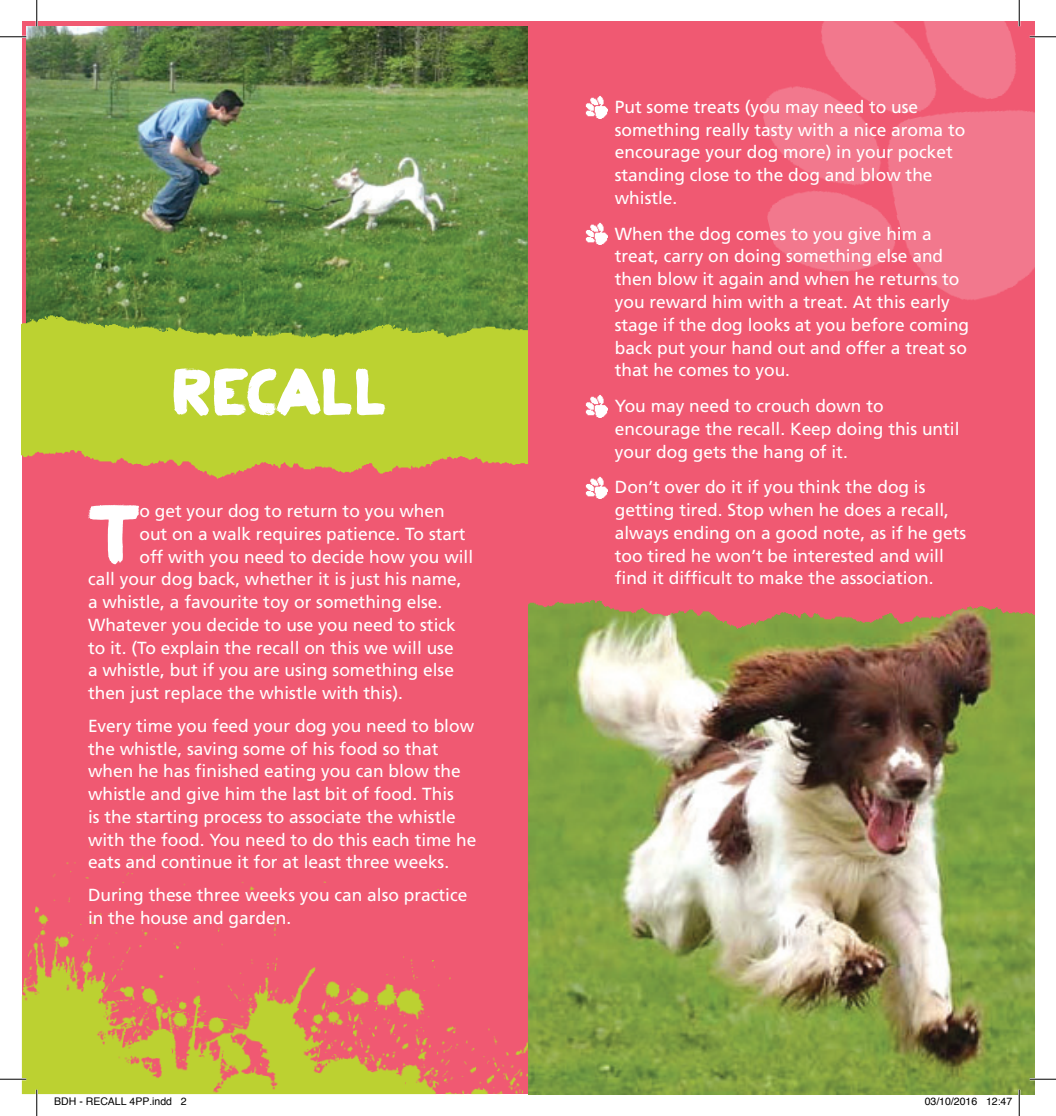
<style>
.page{position:relative;width:1056px;height:1116px;background:#fff}
.page>*{position:absolute;margin:0;border:0;box-sizing:border-box;transform-origin:0 0}
.t1{font:82.42px "Plakkaat";color:#fff}
.t2{font:66.33px "Plakkaat";color:#fff}
.t3{font:17.5px/22.8px "Frutiger";color:#fff}
.t4{font:10.5px "Helvetica";color:#000}
</style>
<div class="page">
<div style="left:22px;top:22px;width:1012px;height:1071px;background:#f05972"></div>
<img style="left:27px;top:27px;width:501px;height:253px">
<img style="left:22px;top:280px;width:506px;height:199px">
<img style="left:763px;top:22px;width:271px;height:278px">
<img style="left:22px;top:846px;width:506px;height:247px">
<img style="left:528px;top:753px;width:506px;height:340px">
<img style="left:499px;top:430px;width:535px;height:323px">
<img style="left:585px;top:96px;width:22px;height:22px">
<img style="left:585px;top:222px;width:22px;height:23px">
<img style="left:585px;top:395px;width:22px;height:22px">
<img style="left:585px;top:476px;width:22px;height:22px">
<hr style="left:0;top:36px;width:26px;height:2px;background:#fff">
<hr style="left:1029px;top:36px;width:27px;height:2px;background:#fff">
<hr style="left:0;top:1077px;width:26px;height:3px;background:#fff">
<hr style="left:1029px;top:1077px;width:27px;height:3px;background:#fff">
<hr style="left:36px;top:0;width:2px;height:26px;background:#fff">
<hr style="left:36px;top:1089px;width:2px;height:26px;background:#fff">
<hr style="left:1018px;top:0;width:2px;height:26px;background:#fff">
<hr style="left:1018px;top:1089px;width:2px;height:26px;background:#fff">
<svg style="left:0;top:36px;width:26px;height:1px"></svg>
<svg style="left:1029px;top:36px;width:27px;height:1px"></svg>
<svg style="left:0;top:1078px;width:26px;height:1px"></svg>
<svg style="left:1029px;top:1078px;width:27px;height:1px"></svg>
<svg style="left:36px;top:0;width:1px;height:26px"></svg>
<svg style="left:36px;top:1089px;width:1px;height:26px"></svg>
<svg style="left:1019px;top:0;width:1px;height:26px"></svg>
<svg style="left:1019px;top:1089px;width:1px;height:26px"></svg>
<h2 class="t2" style="left:171px;top:353px;width:217px">RECALL</h2>
<h1 class="t1" style="left:93px;top:486px;width:44px">T</h1>
<p class="t3" style="left:139px;top:499px;width:307px">o get your dog to return to you when</p>
<p class="t3" style="left:139px;top:522px;width:328px">out on a walk requires patience. To start</p>
<p class="t3" style="left:139px;top:545px;width:335px">off with you need to decide how you will</p>
<p class="t3" style="left:88px;top:567px;width:375px">call your dog back, whether it is just his name,</p>
<p class="t3" style="left:88px;top:590px;width:356px">a whistle, a favourite toy or something else.</p>
<p class="t3" style="left:88px;top:613px;width:369px">Whatever you decide to use you need to stick</p>
<p class="t3" style="left:88px;top:636px;width:367px">to it. (To explain the recall on this we will use</p>
<p class="t3" style="left:88px;top:658px;width:367px">a whistle, but if you are using something else</p>
<p class="t3" style="left:88px;top:681px;width:316px">then just replace the whistle with this).</p>
<p class="t3" style="left:88px;top:714px;width:390px">Every time you feed your dog you need to blow the whistle, saving some of his food so that when he has finished eating you can blow the whistle and give him the last bit of food. This<br>is the starting process to associate the whistle with the food. You need to do this each time he eats and continue it for at least three weeks.</p>
<p class="t3" style="left:88px;top:883px;width:381px">During these three weeks you can also practice in the house and garden.</p>
<p class="t3" style="left:615px;top:95px;width:352px">Put some treats (you may need to use something really tasty with a nice aroma to encourage your dog more) in your pocket standing close to the dog and blow the whistle.</p>
<p class="t3" style="left:615px;top:222px;width:356px">When the dog comes to you give him a treat, carry on doing something else and then blow it again and when he returns to you reward him with a treat. At this early stage if the dog looks at you before coming back put your hand out and offer a treat so that he comes to you.</p>
<p class="t3" style="left:615px;top:394px;width:346px">You may need to crouch down to encourage the recall. Keep doing this until your dog gets the hang of it.</p>
<p class="t3" style="left:615px;top:475px;width:353px">Don’t over do it if you think the dog is getting tired. Stop when he does a recall, always ending on a good note, as if he gets too tired he won’t be interested and will find it difficult to make the association.</p>
<p class="t4" style="left:54px;top:1095px;width:134px">BDH - RECALL 4PP.indd 2</p>
<p class="t4" style="left:924px;top:1095px;width:89px">03/10/2016 12:47</p>
</div>
